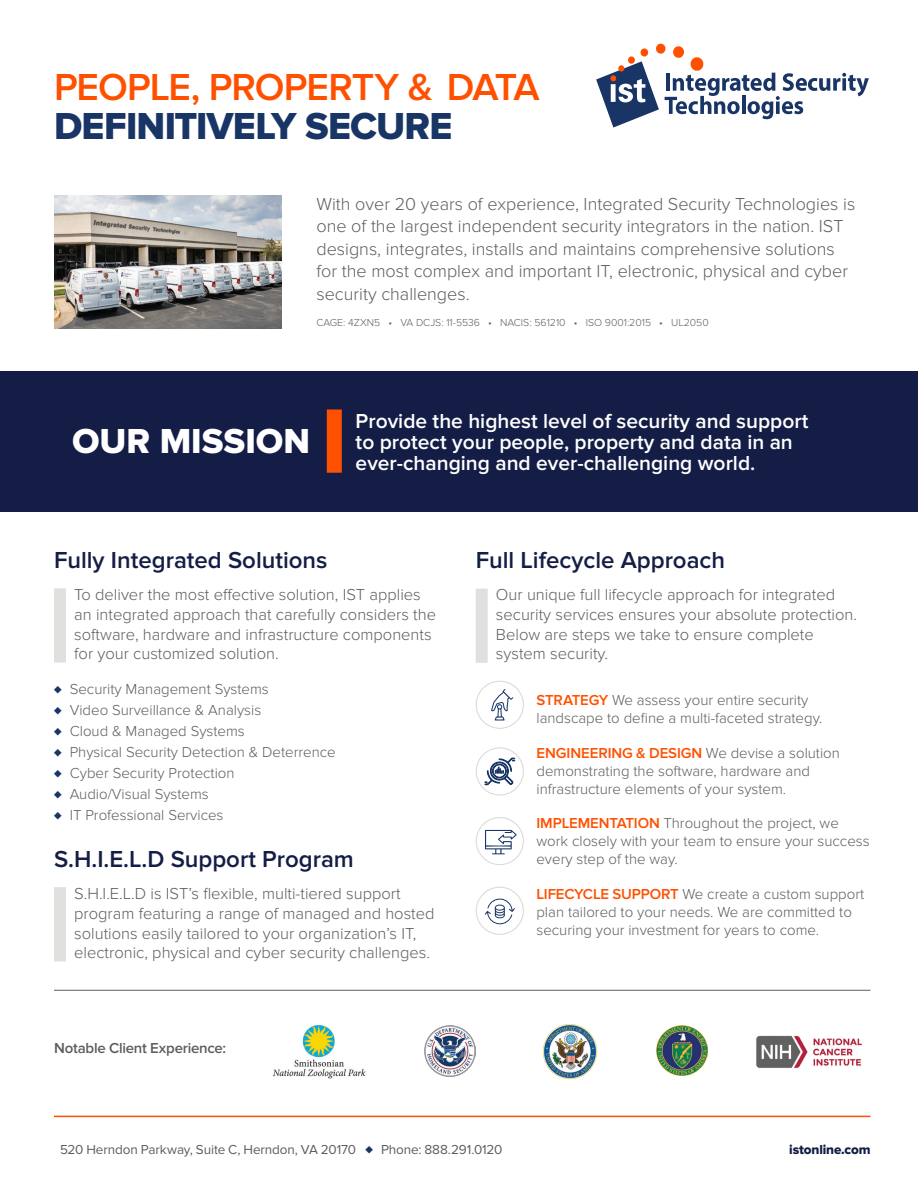
<style>
.page{position:relative;width:918px;height:1188px;background:#fff}
.page>*{position:absolute;margin:0;border:0;box-sizing:border-box;transform-origin:0 0}
.t1{font:600 39px "Proxima Nova";letter-spacing:-.03em;color:#ff5000}
.t2{font:39px "Proxima Nova Extrabld";letter-spacing:-.02em;color:#183566}
.t3{font:36px "Proxima Nova Extrabld";color:#fff}
.t4{font:600 24px "Proxima Nova";color:#141d46}
.t5{font:600 21px/21px "Proxima Nova";color:#fff}
.t6{font:300 18px/22.5px "Proxima Nova";color:#5c5e5c}
.t7{font:300 16.5px/19.8px "Proxima Nova";color:#5c5e5c}
.t8{font:300 15px/18px "Proxima Nova";color:#5c5e5c}
.t9{font:600 15px "Proxima Nova";letter-spacing:-.015em;color:#5c5e5c}
.t10{font:13.5px "Proxima Nova";letter-spacing:-.01em;color:#5c5e5c}
.t11{font:13.5px "Proxima Nova Extrabld";letter-spacing:-.01em;color:#141d46}
.t12{font:300 10.5px "Proxima Nova";color:#5c5e5c}
.s1{color:#183566}
.s2{font-weight:600;color:#ff5000}
.s3{font-weight:300;font-size:15px;color:#183566}
</style>
<div class="page">
<svg style="left:596px;top:43px;width:273px;height:85px"></svg>
<div style="left:0;top:371px;width:918px;height:141px;background:#141d46"></div>
<div style="left:327px;top:410px;width:15px;height:63px;background:#ff5000"></div>
<img style="left:54px;top:196px;width:228px;height:132px">
<div style="left:54px;top:588px;width:12px;height:75px;background:#e0e1df"></div>
<div style="left:54px;top:887px;width:12px;height:74px;background:#e0e1df"></div>
<div style="left:476px;top:589px;width:12px;height:74px;background:#e0e1df"></div>
<div style="left:476px;top:681px;width:48px;height:48px;border:1px solid #dbd9d7;border-radius:50%"></div>
<div style="left:476px;top:747px;width:48px;height:48px;border:1px solid #dbd9d7;border-radius:50%"></div>
<svg style="left:484px;top:689px;width:31px;height:97px"></svg>
<svg style="left:485px;top:830px;width:32px;height:24px"></svg>
<div style="left:476px;top:817px;width:48px;height:48px;border:1px solid #dbd9d7;border-radius:50%"></div>
<div style="left:476px;top:887px;width:48px;height:48px;border:1px solid #dbd9d7;border-radius:50%"></div>
<svg style="left:485px;top:898px;width:30px;height:27px"></svg>
<hr style="left:54px;top:1116px;width:816px;height:1px;background:#ff5000">
<hr style="left:54px;top:990px;width:816px;height:1px;background:#5c5e5c">
<img style="left:272px;top:1025px;width:94px;height:54px">
<img style="left:424px;top:1025px;width:52px;height:52px">
<img style="left:542px;top:1024px;width:56px;height:55px">
<img style="left:657px;top:1025px;width:50px;height:51px">
<img style="left:756px;top:1035px;width:106px;height:34px">
<p class="t1" style="left:54px;top:65px;width:487px">PEOPLE, PROPERTY &amp; DATA</p>
<p class="t2" style="left:54px;top:103px;width:400px">DEFINITIVELY SECURE</p>
<p class="t6" style="left:316px;top:193px;width:540px">With over 20 years of experience, Integrated Security Technologies is one of the largest independent security integrators in the nation. IST designs, integrates, installs and maintains comprehensive solutions for the most complex and important IT, electronic, physical and cyber security challenges.</p>
<p class="t12" style="left:316px;top:316px;width:394px">CAGE: 4ZXN5 • VA DCJS: 11-5536 • NACIS: 561210 • ISO 9001:2015 • UL2050</p>
<p class="t3" style="left:72px;top:420px;width:240px">OUR MISSION</p>
<p class="t5" style="left:356px;top:411px;width:454px">Provide the highest level of security and support to protect your people, property and data in an ever-changing and ever-challenging world.</p>
<p class="t4" style="left:54px;top:546px;width:275px">Fully Integrated Solutions</p>
<p class="t7" style="left:74px;top:585px;width:363px">To deliver the most effective solution, IST applies an integrated approach that carefully considers the software, hardware and infrastructure components for your customized solution.</p>
<p class="t8" style="left:54px;top:680px;width:216px"><span class="s1">♦</span> Security Management Systems</p>
<p class="t8" style="left:54px;top:701px;width:209px"><span class="s1">♦</span> Video Surveillance &amp; Analysis</p>
<p class="t8" style="left:54px;top:722px;width:192px"><span class="s1">♦</span> Cloud &amp; Managed Systems</p>
<p class="t8" style="left:54px;top:743px;width:283px"><span class="s1">♦</span> Physical Security Detection &amp; Deterrence</p>
<p class="t8" style="left:54px;top:764px;width:182px"><span class="s1">♦</span> Cyber Security Protection</p>
<p class="t8" style="left:54px;top:785px;width:156px"><span class="s1">♦</span> Audio/Visual Systems</p>
<p class="t8" style="left:54px;top:806px;width:171px"><span class="s1">♦</span> IT Professional Services</p>
<p class="t4" style="left:54px;top:845px;width:301px">S.H.I.E.L.D Support Program</p>
<p class="t7" style="left:74px;top:884px;width:362px">S.H.I.E.L.D is IST’s flexible, multi-tiered support program featuring a range of managed and hosted solutions easily tailored to your organization’s IT, electronic, physical and cyber security challenges.</p>
<p class="t9" style="left:54px;top:1039px;width:174px">Notable Client Experience:</p>
<p class="t4" style="left:476px;top:546px;width:251px">Full Lifecycle Approach</p>
<p class="t7" style="left:496px;top:585px;width:363px">Our unique full lifecycle approach for integrated security services ensures your absolute protection.<br>Below are steps we take to ensure complete system security.</p>
<p class="t8" style="left:536px;top:691px;width:287px"><span class="s2">STRATEGY</span> We assess your entire security landscape to define a multi-faceted strategy.</p>
<p class="t8" style="left:536px;top:744px;width:305px"><span class="s2">ENGINEERING &amp; DESIGN</span> We devise a solution demonstrating the software, hardware and infrastructure elements of your system.</p>
<p class="t8" style="left:536px;top:814px;width:335px"><span class="s2">IMPLEMENTATION</span> Throughout the project, we work closely with your team to ensure your success every step of the way.</p>
<p class="t8" style="left:536px;top:885px;width:329px"><span class="s2">LIFECYCLE SUPPORT</span> We create a custom support plan tailored to your needs. We are committed to securing your investment for years to come.</p>
<p class="t10" style="left:60px;top:1141px;width:444px">520 Herndon Parkway, Suite C, Herndon, VA 20170 <span class="s3">♦</span> Phone: 888.291.0120</p>
<p class="t11" style="left:789px;top:1141px;width:83px">istonline.com</p>
</div>
